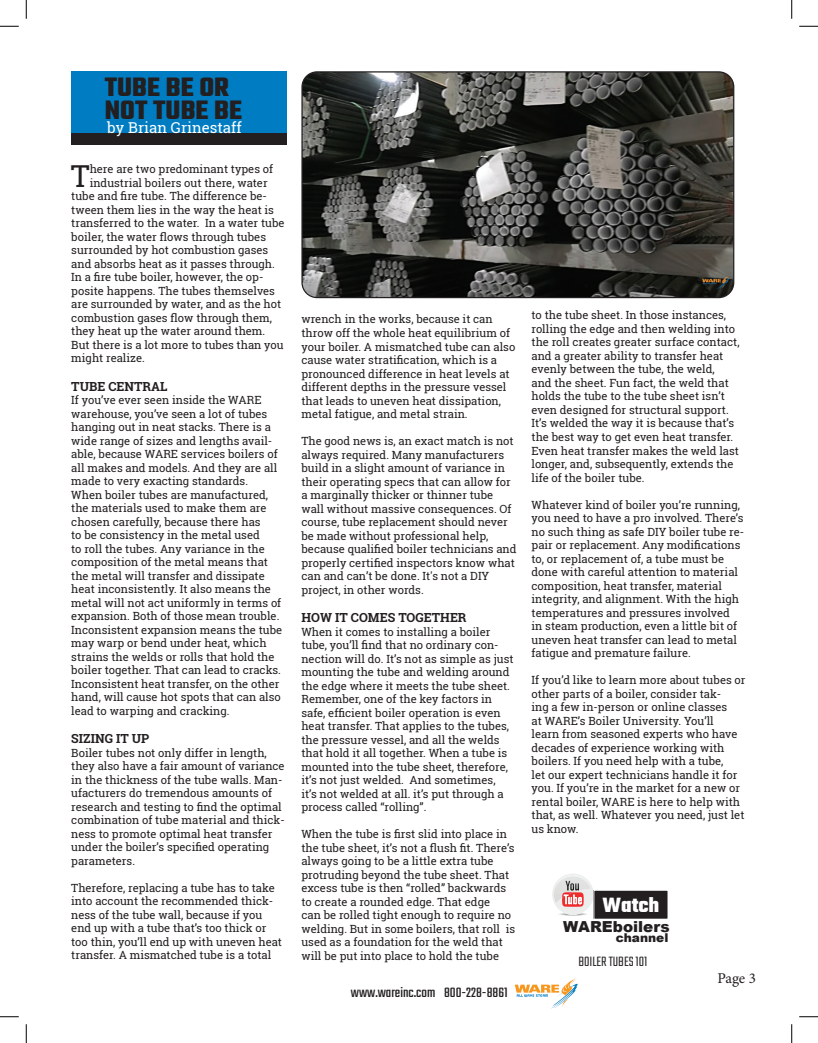
<style>
.page{position:relative;width:818px;height:1043px;background:#fff}
.page>*{position:absolute;margin:0;border:0;box-sizing:border-box;transform-origin:0 0}
.t1{font:30.25px "Roboto Slab";color:#231f20}
.t2{font:700 28.75px/22.5px "Teko";color:#231f20}
.t3{font:700 22.25px "Teko";color:#fff}
.t4{font:900 15.12px "Arial";color:#231f20}
.t5{font:15px "Teko";color:#231f20}
.t6{font:15px "Roboto Slab";color:#fff}
.t7{font:300 15px "Teko";color:#231f20}
.t8{font:15px "Minion Pro";color:#231f20}
.t9{font:700 12.5px "Roboto Slab";color:#231f20}
.t10{font:900 12.12px "Arial";color:#231f20}
.t11{font:11.25px/13.5px "Roboto Slab";color:#231f20}
</style>
<div class="page">
<svg style="left:515px;top:978px;width:62px;height:30px"></svg>
<div style="left:71px;top:71px;width:215px;height:68px;background:#007cc2"></div>
<div style="left:71px;top:133px;width:215px;height:11px;background:#231f20"></div>
<img style="left:303px;top:73px;width:430px;height:224px">
<div style="left:301px;top:71px;width:433px;height:227px;border:1px solid #231f20;border-radius:15px"></div>
<img style="left:563px;top:915px;width:19px;height:1px">
<svg style="left:552px;top:874px;width:41px;height:41px"></svg>
<img style="left:553px;top:875px;width:38px;height:19px">
<div style="left:594px;top:890px;width:74px;height:29px;background:#231f20"></div>
<div style="left:593px;top:890px;width:75px;height:29px;border:1px solid #fff"></div>
<svg style="left:0;top:25px;width:19px;height:2px"></svg>
<svg style="left:799px;top:25px;width:19px;height:2px"></svg>
<svg style="left:0;top:1016px;width:19px;height:1px"></svg>
<svg style="left:799px;top:1016px;width:19px;height:1px"></svg>
<svg style="left:25px;top:0;width:2px;height:19px"></svg>
<svg style="left:25px;top:1024px;width:2px;height:18px"></svg>
<svg style="left:791px;top:0;width:1px;height:19px"></svg>
<svg style="left:791px;top:1024px;width:1px;height:18px"></svg>
<h2 class="t2" style="left:105px;top:78px;width:138px">TUBE BE OR<br>NOT TUBE BE</h2>
<h3 class="t6" style="left:107px;top:117px;width:136px">by Brian Grinestaff</h3>
<h1 class="t1" style="left:71px;top:155px;width:20px">T</h1>
<p class="t11" style="left:90px;top:162px;width:185px">here are two predominant types of</p>
<p class="t11" style="left:90px;top:176px;width:179px">industrial boilers out there, water</p>
<p class="t11" style="left:71px;top:189px;width:197px">tube and fire tube. The difference be-</p>
<p class="t11" style="left:71px;top:203px;width:204px">tween them lies in the way the heat is</p>
<p class="t11" style="left:71px;top:216px;width:215px">transferred to the water. In a water tube</p>
<p class="t11" style="left:71px;top:230px;width:196px">boiler, the water flows through tubes</p>
<p class="t11" style="left:71px;top:243px;width:198px">surrounded by hot combustion gases</p>
<p class="t11" style="left:71px;top:257px;width:205px">and absorbs heat as it passes through.</p>
<p class="t11" style="left:71px;top:270px;width:193px">In a fire tube boiler, however, the op-</p>
<p class="t11" style="left:71px;top:284px;width:205px">posite happens. The tubes themselves</p>
<p class="t11" style="left:71px;top:297px;width:211px">are surrounded by water, and as the hot</p>
<p class="t11" style="left:71px;top:311px;width:202px">combustion gases flow through them,</p>
<p class="t11" style="left:71px;top:324px;width:195px">they heat up the water around them.</p>
<p class="t11" style="left:71px;top:338px;width:214px">But there is a lot more to tubes than you</p>
<p class="t11" style="left:71px;top:351px;width:75px">might realize.</p>
<p class="t9" style="left:71px;top:377px;width:98px">TUBE CENTRAL</p>
<p class="t11" style="left:71px;top:393px;width:212px">If you’ve ever seen inside the WARE warehouse, you’ve seen a lot of tubes hanging out in neat stacks. There is a wide range of sizes and lengths avail&shy;able, because WARE services boilers of all makes and models. And they are all made to very exacting standards.<br>When boiler tubes are manufactured, the materials used to make them are chosen carefully, because there has<br>to be consistency in the metal used<br>to roll the tubes. Any variance in the composition of the metal means that the metal will transfer and dissipate heat inconsistently. It also means the metal will not act uniformly in terms of expansion. Both of those mean trouble.<br>Inconsistent expansion means the tube may warp or bend under heat, which strains the welds or rolls that hold the boiler together. That can lead to cracks.<br>Inconsistent heat transfer, on the other hand, will cause hot spots that can also lead to warping and cracking.</p>
<p class="t9" style="left:71px;top:730px;width:80px">SIZING IT UP</p>
<p class="t11" style="left:71px;top:746px;width:215px">Boiler tubes not only differ in length, they also have a fair amount of variance in the thickness of the tube walls. Man&shy;ufacturers do tremendous amounts of research and testing to find the optimal combination of tube material and thick&shy;ness to promote optimal heat transfer under the boiler’s specified operating parameters.</p>
<p class="t11" style="left:71px;top:881px;width:212px">Therefore, replacing a tube has to take into account the recommended thick&shy;ness of the tube wall, because if you end up with a tube that’s too thick or too thin, you’ll end up with uneven heat transfer. A mismatched tube is a total</p>
<p class="t11" style="left:301px;top:312px;width:215px">wrench in the works, because it can throw off the whole heat equilibrium of your boiler. A mismatched tube can also cause water stratification, which is a pronounced difference in heat levels at different depths in the pressure vessel that leads to uneven heat dissipation, metal fatigue, and metal strain.</p>
<p class="t11" style="left:301px;top:434px;width:216px">The good news is, an exact match is not always required. Many manufacturers build in a slight amount of variance in their operating specs that can allow for a marginally thicker or thinner tube wall without massive consequences. Of course, tube replacement should never be made without professional help, because qualified boiler technicians and properly certified inspectors know what can and can’t be done. It's not a DIY project, in other words.</p>
<p class="t9" style="left:301px;top:609px;width:167px">HOW IT COMES TOGETHER</p>
<p class="t11" style="left:301px;top:624px;width:213px">When it comes to installing a boiler tube, you’ll find that no ordinary con&shy;nection will do. It’s not as simple as just mounting the tube and welding around the edge where it meets the tube sheet.<br>Remember, one of the key factors in safe, efficient boiler operation is even heat transfer. That applies to the tubes, the pressure vessel, and all the welds that hold it all together. When a tube is mounted into the tube sheet, therefore, it’s not just welded. And sometimes, it’s not welded at all. it’s put through a process called “rolling”.</p>
<p class="t11" style="left:301px;top:827px;width:215px">When the tube is first slid into place in the tube sheet, it’s not a flush fit. There’s always going to be a little extra tube protruding beyond the tube sheet. That excess tube is then “rolled” backwards to create a rounded edge. That edge<br>can be rolled tight enough to require no welding. But in some boilers, that roll is used as a foundation for the weld that will be put into place to hold the tube</p>
<h3 class="t5" style="left:351px;top:983px;width:158px">www.wareinc.com 800-228-8861</h3>
<p class="t11" style="left:531px;top:308px;width:209px">to the tube sheet. In those instances, rolling the edge and then welding into the roll creates greater surface contact, and a greater ability to transfer heat evenly between the tube, the weld,<br>and the sheet. Fun fact, the weld that holds the tube to the tube sheet isn’t even designed for structural support.<br>It’s welded the way it is because that’s the best way to get even heat transfer.<br>Even heat transfer makes the weld last longer, and, subsequently, extends the life of the boiler tube.</p>
<p class="t11" style="left:531px;top:497px;width:214px">Whatever kind of boiler you’re running, you need to have a pro involved. There’s no such thing as safe DIY boiler tube re&shy;pair or replacement. Any modifications to, or replacement of, a tube must be done with careful attention to material composition, heat transfer, material integrity, and alignment. With the high temperatures and pressures involved<br>in steam production, even a little bit of uneven heat transfer can lead to metal fatigue and premature failure.</p>
<p class="t11" style="left:531px;top:673px;width:215px">If you’d like to learn more about tubes or other parts of a boiler, consider tak-<br>ing a few in-person or online classes<br>at WARE’s Boiler University. You’ll<br>learn from seasoned experts who have decades of experience working with boilers. If you need help with a tube,<br>let our expert technicians handle it for you. If you’re in the market for a new or rental boiler, WARE is here to help with that, as well. Whatever you need, just let us know.</p>
<h3 class="t3" style="left:602px;top:890px;width:58px">Watch</h3>
<p class="t10" style="left:616px;top:928px;width:54px">channel</p>
<h3 class="t7" style="left:578px;top:953px;width:70px">BOILER TUBES 101</h3>
<h3 class="t4" style="left:563px;top:915px;width:108px">WAREboilers</h3>
<h3 class="t8" style="left:717px;top:967px;width:40px">Page 3</h3>
</div>
